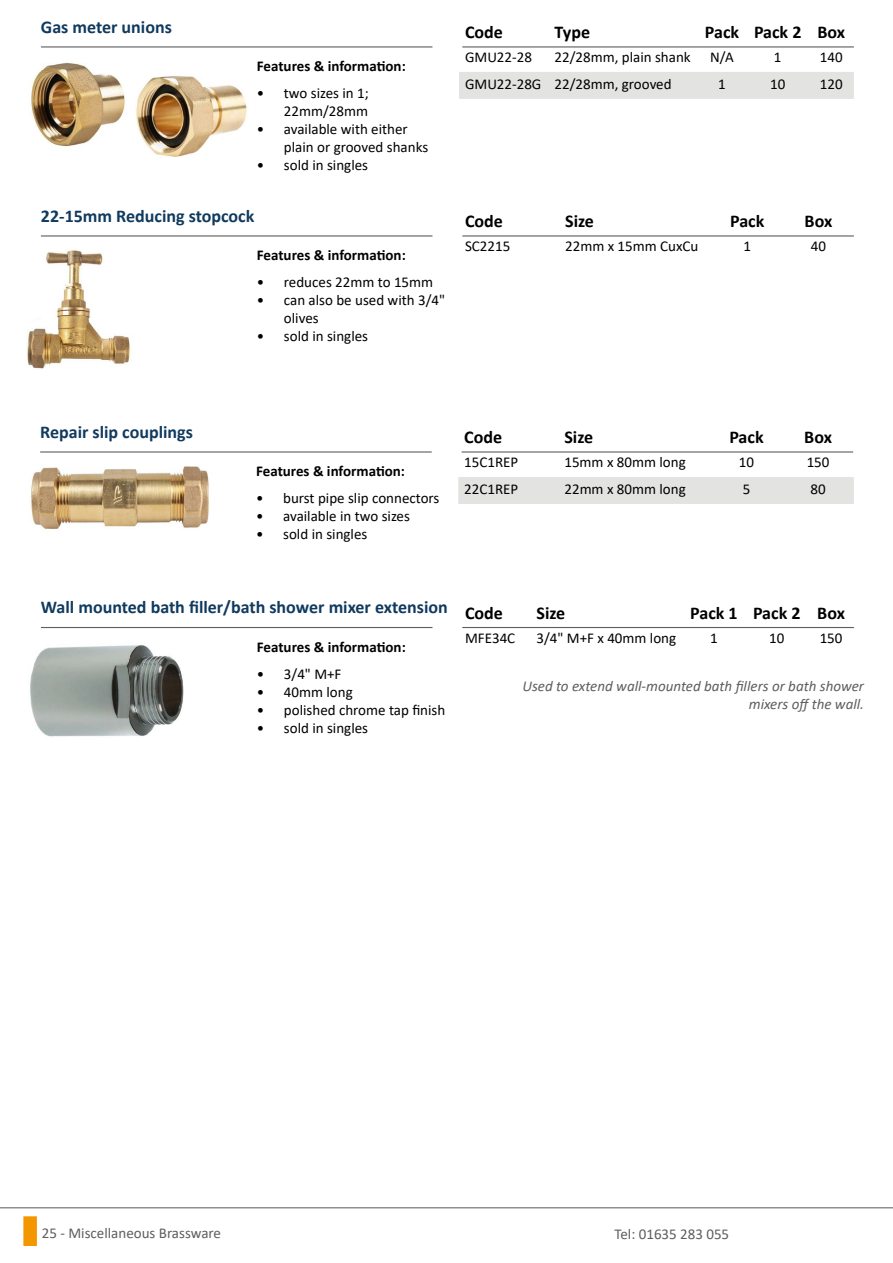
<style>
.page{position:relative;width:893px;height:1263px;background:#fff}
.page>*{position:absolute;margin:0;border:0;box-sizing:border-box;transform-origin:0 0}
.t1{font:700 18px "Calibri";color:#103a5e}
.t2{font:700 18px "Calibri";color:#000}
.t3{font:15px/18px "Calibri";color:#000}
.t4{font:700 15px "Calibri";color:#000}
.t5{font:italic 15px/18px "Calibri";color:#5f5e5e;text-align:right}
.t6{font:15px "Calibri";color:#5f5e5e}
</style>
<div class="page">
<img style="left:31px;top:62px;width:94px;height:85px">
<img style="left:136px;top:76px;width:111px;height:82px">
<img style="left:26px;top:250px;width:105px;height:119px">
<img style="left:31px;top:466px;width:178px;height:64px">
<img style="left:30px;top:645px;width:154px;height:92px">
<div style="left:459px;top:72px;width:395px;height:27px;background:#e3e3e2"></div>
<div style="left:458px;top:477px;width:396px;height:27px;background:#e3e3e2"></div>
<svg style="left:0;top:1207px;width:893px;height:2px;background:#ababab"></svg>
<hr style="left:462px;top:46px;width:392px;height:2px;background:#5f5e5e">
<hr style="left:41px;top:46px;width:391px;height:2px;background:#5f5e5e">
<hr style="left:462px;top:235px;width:392px;height:2px;background:#5f5e5e">
<hr style="left:41px;top:235px;width:391px;height:2px;background:#5f5e5e">
<hr style="left:462px;top:451px;width:391px;height:2px;background:#5f5e5e">
<hr style="left:40px;top:451px;width:392px;height:2px;background:#5f5e5e">
<hr style="left:462px;top:627px;width:392px;height:1px;background:#5f5e5e">
<hr style="left:41px;top:627px;width:391px;height:1px;background:#5f5e5e">
<div style="left:23px;top:1216px;width:14px;height:30px;background:#f49600;border:2px solid #f49600"></div>
<p class="t1" style="left:41px;top:14px;width:133px">Gas meter unions</p>
<p class="t4" style="left:257px;top:55px;width:150px">Features &amp; information:</p>
<p class="t3" style="left:257px;top:84px;width:113px;text-align:right">• two sizes in 1;<br>22mm/28mm</p>
<p class="t3" style="left:284px;top:120px;width:146px;text-indent:-27px">• available with either plain or grooved shanks</p>
<p class="t3" style="left:257px;top:156px;width:113px">• sold in singles</p>
<p class="t1" style="left:41px;top:203px;width:215px">22-15mm Reducing stopcock</p>
<p class="t4" style="left:257px;top:244px;width:150px">Features &amp; information:</p>
<p class="t3" style="left:257px;top:273px;width:178px">• reduces 22mm to 15mm</p>
<p class="t3" style="left:284px;top:291px;width:163px;text-indent:-27px">• can also be used with 3/4" olives</p>
<p class="t3" style="left:257px;top:327px;width:113px">• sold in singles</p>
<p class="t2" style="left:465px;top:19px;width:39px">Code</p>
<p class="t2" style="left:554px;top:19px;width:37px">Type</p>
<p class="t2" style="left:705px;top:19px;width:142px">Pack Pack 2 Box</p>
<p class="t3" style="left:465px;top:48px;width:68px">GMU22-28</p>
<p class="t3" style="left:555px;top:48px;width:138px">22/28mm, plain shank</p>
<p class="t3" style="left:710px;top:48px;width:25px">N/A</p>
<p class="t3" style="left:774px;top:48px;width:9px">1</p>
<p class="t3" style="left:820px;top:48px;width:24px">140</p>
<p class="t3" style="left:465px;top:75px;width:208px">GMU22-28G 22/28mm, grooved</p>
<p class="t3" style="left:718px;top:75px;width:9px">1</p>
<p class="t3" style="left:770px;top:75px;width:17px">10</p>
<p class="t3" style="left:820px;top:75px;width:24px">120</p>
<p class="t2" style="left:465px;top:208px;width:39px">Code</p>
<p class="t2" style="left:565px;top:208px;width:30px">Size</p>
<p class="t2" style="left:730px;top:208px;width:36px">Pack</p>
<p class="t2" style="left:805px;top:208px;width:29px">Box</p>
<p class="t3" style="left:465px;top:237px;width:47px">SC2215</p>
<p class="t3" style="left:565px;top:237px;width:135px">22mm x 15mm CuxCu</p>
<p class="t3" style="left:743px;top:237px;width:9px">1</p>
<p class="t3" style="left:811px;top:237px;width:17px">40</p>
<p class="t1" style="left:40px;top:419px;width:154px">Repair slip couplings</p>
<p class="t4" style="left:256px;top:460px;width:150px">Features &amp; information:</p>
<p class="t3" style="left:256px;top:489px;width:185px">• burst pipe slip connectors</p>
<p class="t3" style="left:256px;top:507px;width:155px">• available in two sizes</p>
<p class="t3" style="left:256px;top:525px;width:113px">• sold in singles</p>
<p class="t2" style="left:464px;top:424px;width:39px">Code</p>
<p class="t2" style="left:564px;top:424px;width:30px">Size</p>
<p class="t2" style="left:729px;top:424px;width:36px">Pack</p>
<p class="t2" style="left:804px;top:424px;width:29px">Box</p>
<p class="t3" style="left:464px;top:453px;width:56px">15C1REP</p>
<p class="t3" style="left:564px;top:453px;width:123px">15mm x 80mm long</p>
<p class="t3" style="left:739px;top:453px;width:17px">10</p>
<p class="t3" style="left:807px;top:453px;width:24px">150</p>
<p class="t3" style="left:464px;top:480px;width:56px">22C1REP</p>
<p class="t3" style="left:564px;top:480px;width:123px">22mm x 80mm long</p>
<p class="t3" style="left:743px;top:480px;width:9px">5</p>
<p class="t3" style="left:810px;top:480px;width:17px">80</p>
<p class="t1" style="left:41px;top:594px;width:408px">Wall mounted bath filler/bath shower mixer extension</p>
<p class="t4" style="left:257px;top:636px;width:150px">Features &amp; information:</p>
<p class="t3" style="left:257px;top:664px;width:86px">• 3/4" M+F</p>
<p class="t3" style="left:257px;top:682px;width:97px">• 40mm long</p>
<p class="t3" style="left:257px;top:700px;width:190px">• polished chrome tap finish</p>
<p class="t3" style="left:257px;top:718px;width:113px">• sold in singles</p>
<p class="t2" style="left:465px;top:600px;width:39px">Code</p>
<p class="t2" style="left:536px;top:600px;width:30px">Size</p>
<p class="t2" style="left:690px;top:600px;width:156px">Pack 1 Pack 2 Box</p>
<p class="t3" style="left:465px;top:628px;width:52px">MFE34C</p>
<p class="t3" style="left:536px;top:628px;width:141px">3/4" M+F x 40mm long</p>
<p class="t3" style="left:710px;top:628px;width:9px">1</p>
<p class="t3" style="left:769px;top:628px;width:17px">10</p>
<p class="t3" style="left:820px;top:628px;width:24px">150</p>
<p class="t5" style="left:522px;top:677px;width:343px">Used to extend wall-mounted bath fillers or bath shower mixers off the wall.</p>
<p class="t6" style="left:42px;top:1223px;width:181px">25 - Miscellaneous Brassware</p>
<p class="t6" style="left:614px;top:1224px;width:116px">Tel: 01635 283 055</p>
</div>
